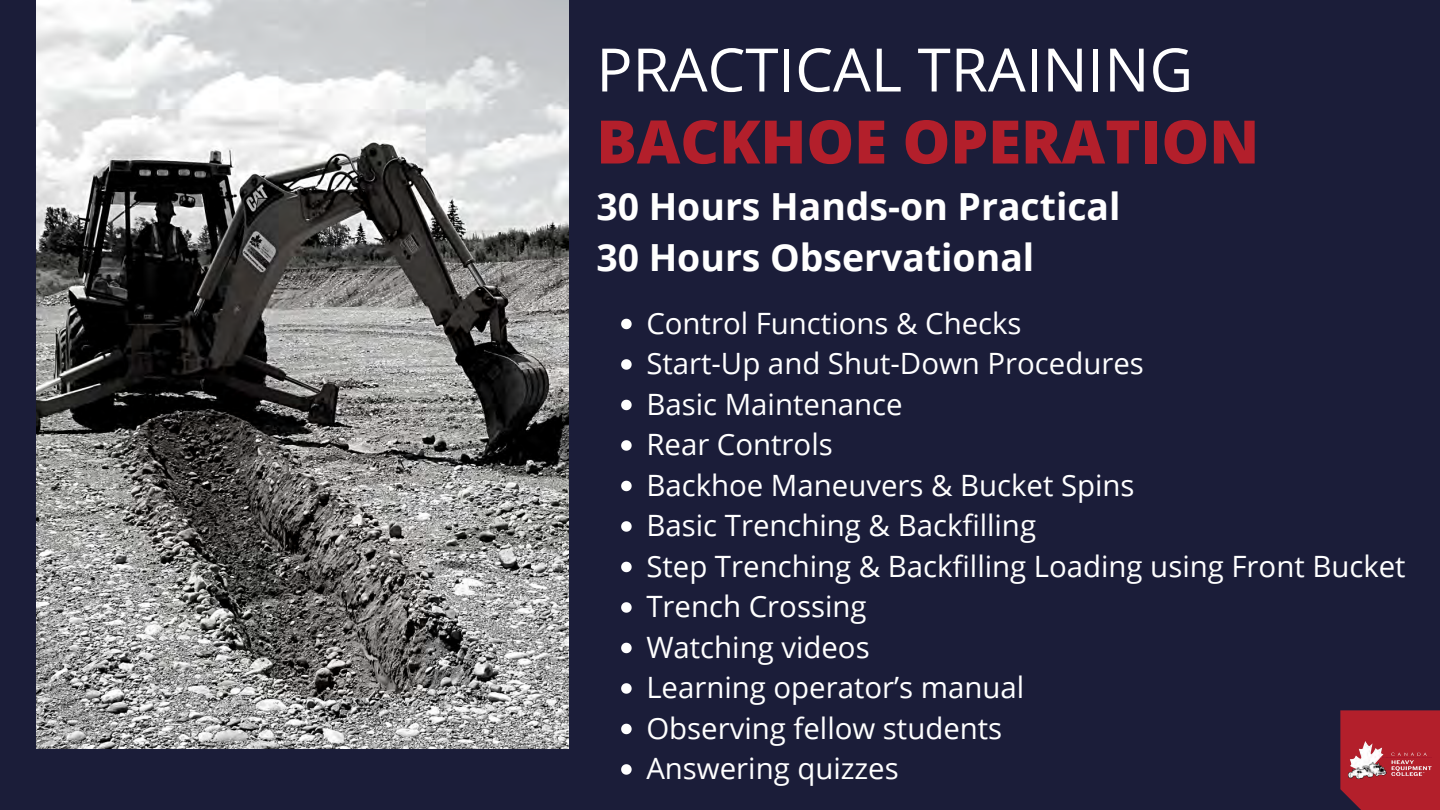
<style>
.page{position:relative;width:1440px;height:810px;background:#1b1d39}
.page>*{position:absolute;margin:0;border:0;box-sizing:border-box;transform-origin:0 0}
.t1{font:60px "Open Sans";color:#fff}
.t2{font:800 60px "Open Sans";color:#b31f2b}
.t3{font:700 37.4px/51.8px "Open Sans";color:#fff}
.t4{font:29.4px/40.5px "Open Sans";color:#fff}
</style>
<div class="page">
<div style="left:1340px;top:710px;width:100px;height:100px;background:#b31f2b"></div>
<svg style="left:621px;top:319px;width:11px;height:10px"></svg>
<svg style="left:621px;top:359px;width:11px;height:11px"></svg>
<svg style="left:621px;top:400px;width:11px;height:10px"></svg>
<svg style="left:621px;top:440px;width:11px;height:11px"></svg>
<svg style="left:621px;top:481px;width:11px;height:10px"></svg>
<svg style="left:621px;top:521px;width:11px;height:11px"></svg>
<svg style="left:621px;top:562px;width:11px;height:10px"></svg>
<svg style="left:621px;top:602px;width:11px;height:11px"></svg>
<svg style="left:621px;top:643px;width:11px;height:10px"></svg>
<svg style="left:621px;top:683px;width:11px;height:11px"></svg>
<svg style="left:621px;top:724px;width:11px;height:10px"></svg>
<svg style="left:621px;top:764px;width:11px;height:11px"></svg>
<img style="left:36px;top:0;width:533px;height:749px">
<img style="left:1349px;top:742px;width:82px;height:37px">
<h1 class="t1" style="left:596px;top:27px;width:598px">PRACTICAL TRAINING</h1>
<h1 class="t2" style="left:596px;top:99px;width:664px">BACKHOE OPERATION</h1>
<p class="t3" style="left:596px;top:179px;width:526px">30 Hours Hands-on Practical<br>30 Hours Observational</p>
<p class="t4" style="left:646px;top:302px;width:761px">Control Functions &amp; Checks<br>Start-Up and Shut-Down Procedures<br>Basic Maintenance<br>Rear Controls<br>Backhoe Maneuvers &amp; Bucket Spins<br>Basic Trenching &amp; Backfilling<br>Step Trenching &amp; Backfilling Loading using Front Bucket<br>Trench Crossing<br>Watching videos<br>Learning operator’s manual<br>Observing fellow students<br>Answering quizzes</p>
</div>
